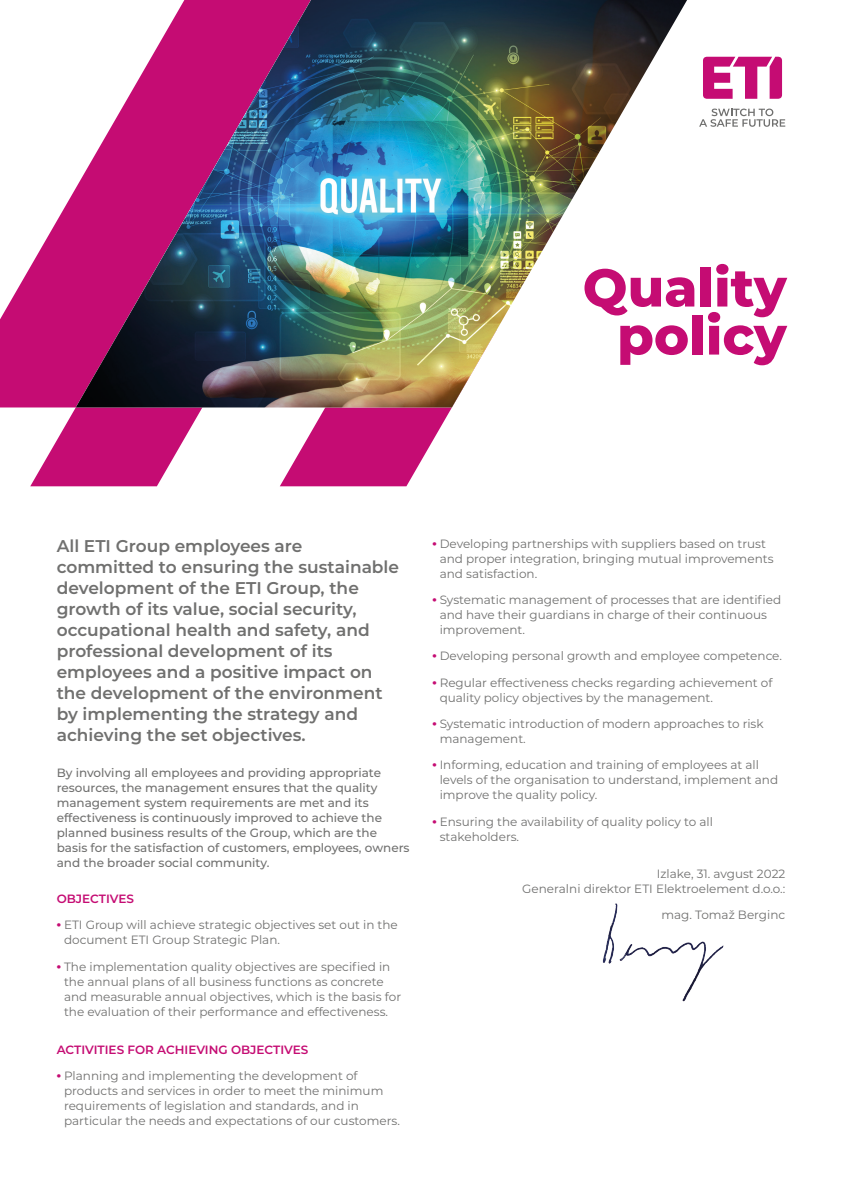
<style>
.page{position:relative;width:842px;height:1191px;background:#fff}
.page>*{position:absolute;margin:0;border:0;box-sizing:border-box;transform-origin:0 0}
.t1{font:800 53px/48px "Montserrat";color:#c50c73;text-align:right}
.t2{font:600 17px/21px "Montserrat";color:#70706f}
.t3{font:12px/15px "Montserrat";color:#70706f}
.t4{font:500 12px/15px "Montserrat";color:#70706f}
.t5{font:600 12px "Montserrat";color:#c50c73}
.s1{font-family:"Arial";font-weight:700;color:#c50c73}
</style>
<div class="page">
<img style="left:602px;top:903px;width:122px;height:99px">
<svg style="left:699px;top:109px;width:86px;height:18px"></svg>
<svg style="left:703px;top:57px;width:79px;height:42px"></svg>
<svg style="left:30px;top:407px;width:217px;height:79px"></svg>
<svg style="left:0;top:188px;width:76px;height:219px;fill:#c50c73"></svg>
<svg style="left:280px;top:407px;width:173px;height:79px"></svg>
<img style="left:76px;top:0;width:611px;height:407px">
<h1 class="t1" style="left:583px;top:261px;width:205px">Quality policy</h1>
<p class="t2" style="left:57px;top:535px;width:344px">All ETI Group employees are committed to ensuring the sustainable development of the ETI Group, the growth of its value, social security, occupational health and safety, and professional development of its employees and a positive impact on the development of the environment by implementing the strategy and achieving the set objectives.</p>
<p class="t4" style="left:57px;top:765px;width:354px">By involving all employees and providing appropriate resources, the management ensures that the quality management system requirements are met and its effectiveness is continuously improved to achieve the planned business results of the Group, which are the basis for the satisfaction of customers, employees, owners and the broader social community.</p>
<p class="t5" style="left:57px;top:890px;width:79px">OBJECTIVES</p>
<p class="t3" style="left:64px;top:917px;width:335px;text-indent:-7px"><span class="s1">•</span> ETI Group will achieve strategic objectives set out in the document ETI Group Strategic Plan.</p>
<p class="t3" style="left:64px;top:958px;width:339px;text-indent:-7px"><span class="s1">•</span> The implementation quality objectives are specified in the annual plans of all business functions as concrete and measurable annual objectives, which is the basis for the evaluation of their performance and effectiveness.</p>
<p class="t5" style="left:57px;top:1041px;width:253px">ACTIVITIES FOR ACHIEVING OBJECTIVES</p>
<p class="t3" style="left:64px;top:1068px;width:337px;text-indent:-7px"><span class="s1">•</span> Planning and implementing the development of products and services in order to meet the minimum requirements of legislation and standards, and in particular the needs and expectations of our customers.</p>
<p class="t3" style="left:440px;top:535px;width:335px;text-indent:-7px"><span class="s1">•</span> Developing partnerships with suppliers based on trust and proper integration, bringing mutual improvements and satisfaction.</p>
<p class="t3" style="left:440px;top:592px;width:343px;text-indent:-7px"><span class="s1">•</span> Systematic management of processes that are identified and have their guardians in charge of their continuous improvement.</p>
<p class="t3" style="left:432px;top:648px;width:351px"><span class="s1">•</span> Developing personal growth and employee competence.</p>
<p class="t3" style="left:440px;top:674px;width:334px;text-indent:-7px"><span class="s1">•</span> Regular effectiveness checks regarding achievement of quality policy objectives by the management.</p>
<p class="t3" style="left:440px;top:716px;width:325px;text-indent:-7px"><span class="s1">•</span> Systematic introduction of modern approaches to risk management.</p>
<p class="t3" style="left:440px;top:757px;width:340px;text-indent:-7px"><span class="s1">•</span> Informing, education and training of employees at all levels of the organisation to understand, implement and improve the quality policy.</p>
<p class="t3" style="left:440px;top:813px;width:275px;text-indent:-7px"><span class="s1">•</span> Ensuring the availability of quality policy to all stakeholders.</p>
<p class="t3" style="left:522px;top:865px;width:264px;text-align:right">Izlake, 31. avgust 2022<br>Generalni direktor ETI Elektroelement d.o.o.:</p>
<p class="t3" style="left:661px;top:906px;width:125px">mag. Tomaž Berginc</p>
</div>
